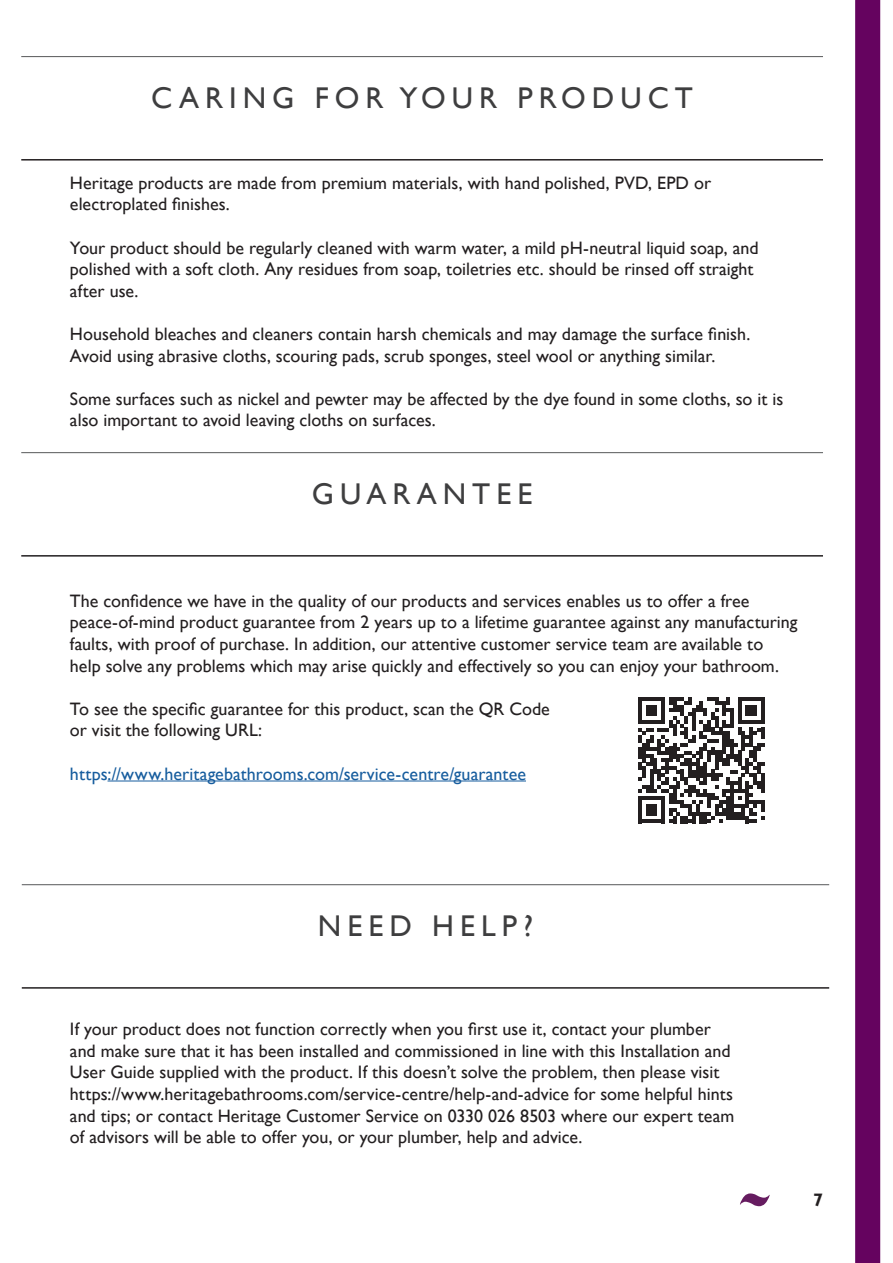
<style>
.page{position:relative;width:893px;height:1263px;background:#fff}
.page>*{position:absolute;margin:0;border:0;box-sizing:border-box;transform-origin:0 0}
.t1{font:30px "Gill Sans";letter-spacing:.2em;color:#3e3e3f}
.t2{font:18px/21.6px "Gill Sans";color:#231f20}
.t3{font:18px "Gill Sans";color:#175d9e}
.t4{font:700 18px "Gill Sans";color:#231f20}
</style>
<div class="page">
<div style="left:855px;top:0;width:25px;height:1263px;background:#65035f;border:2px solid #65035f"></div>
<svg style="left:740px;top:1193px;width:30px;height:13px"></svg>
<hr style="left:108px;top:780px;width:418px;height:1px;background:#175d9e">
<svg style="left:638px;top:697px;width:126px;height:126px"></svg>
<hr style="left:22px;top:884px;width:807px;height:1px;background:#57585a">
<hr style="left:22px;top:987px;width:807px;height:2px;background:#231f20">
<hr style="left:21px;top:452px;width:802px;height:1px;background:#57585a">
<hr style="left:21px;top:555px;width:802px;height:2px;background:#231f20">
<hr style="left:21px;top:56px;width:802px;height:1px;background:#57585a">
<hr style="left:21px;top:159px;width:802px;height:2px;background:#231f20">
<p class="t1" style="left:151px;top:80px;width:543px">CARING FOR YOUR PRODUCT</p>
<p class="t2" style="left:70px;top:172px;width:643px">Heritage products are made from premium materials, with hand polished, PVD, EPD or electroplated finishes.</p>
<p class="t2" style="left:70px;top:237px;width:690px">Your product should be regularly cleaned with warm water, a mild pH-neutral liquid soap, and polished with a soft cloth. Any residues from soap, toiletries etc. should be rinsed off straight after use.</p>
<p class="t2" style="left:70px;top:323px;width:682px">Household bleaches and cleaners contain harsh chemicals and may damage the surface finish.<br>Avoid using abrasive cloths, scouring pads, scrub sponges, steel wool or anything similar.</p>
<p class="t2" style="left:70px;top:388px;width:715px">Some surfaces such as nickel and pewter may be affected by the dye found in some cloths, so it is also important to avoid leaving cloths on surfaces.</p>
<p class="t1" style="left:312px;top:476px;width:222px">GUARANTEE</p>
<p class="t2" style="left:70px;top:590px;width:729px">The confidence we have in the quality of our products and services enables us to offer a free peace-of-mind product guarantee from 2 years up to a lifetime guarantee against any manufacturing faults, with proof of purchase. In addition, our attentive customer service team are available to help solve any problems which may arise quickly and effectively so you can enjoy your bathroom.</p>
<p class="t2" style="left:70px;top:698px;width:481px">To see the specific guarantee for this product, scan the QR Code or visit the following URL:</p>
<p class="t3" style="left:70px;top:763px;width:457px">https://www.heritagebathrooms.com/service-centre/guarantee</p>
<p class="t1" style="left:318px;top:908px;width:217px">NEED HELP?</p>
<p class="t2" style="left:70px;top:1019px;width:666px">If your product does not function correctly when you first use it, contact your plumber and make sure that it has been installed and commissioned in line with this Installation and User Guide supplied with the product. If this doesn’t solve the problem, then please visit https://www.heritagebathrooms.com/service-centre/help-and-advice for some helpful hints and tips; or contact Heritage Customer Service on 0330 026 8503 where our expert team of advisors will be able to offer you, or your plumber, help and advice.</p>
<p class="t4" style="left:813px;top:1189px;width:11px">7</p>
</div>
